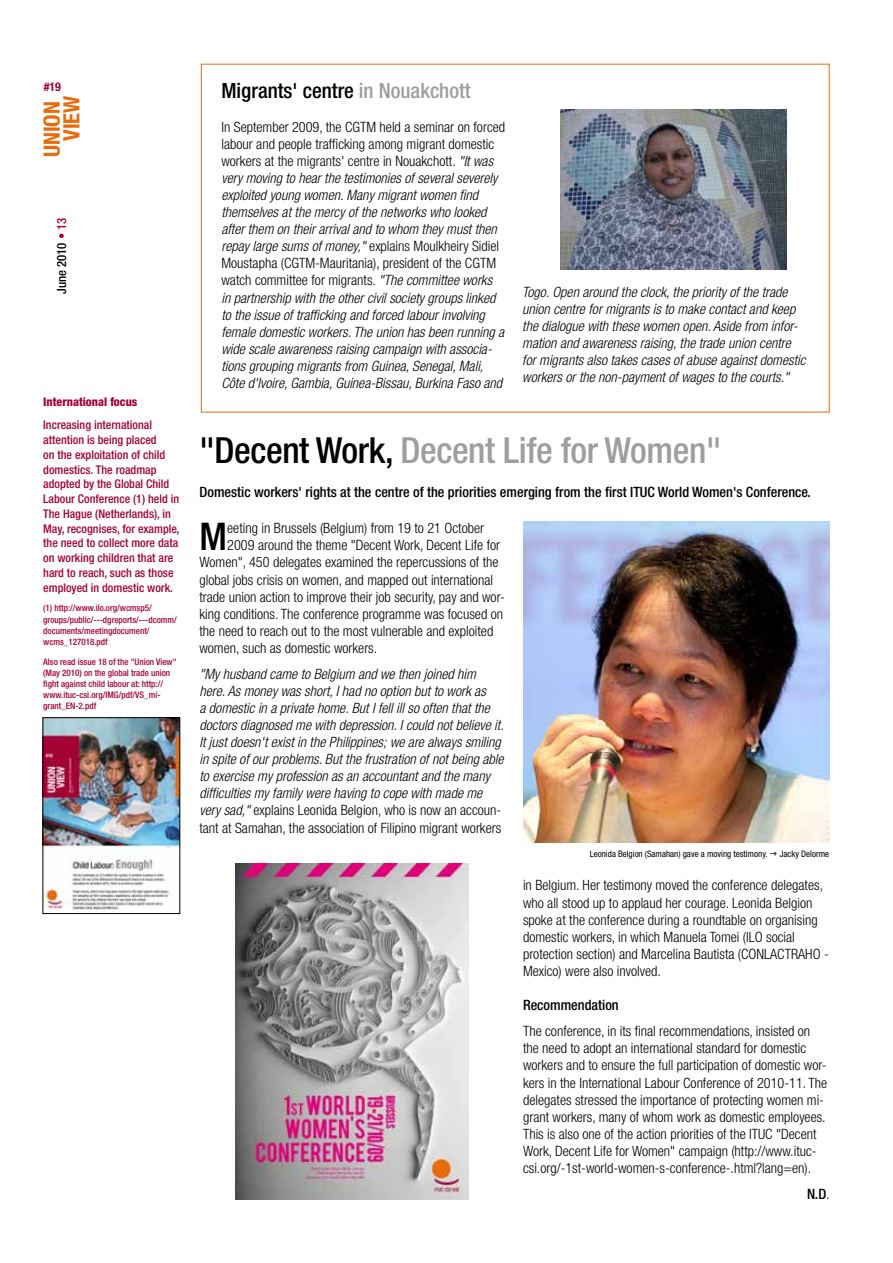
<style>
.page{position:relative;width:893px;height:1263px;background:#fff}
.page>*{position:absolute;margin:0;border:0;box-sizing:border-box;transform-origin:0 0}
.t1{font:500 condensed 38.25px "Helvetica Neue";color:#000}
.t2{font:500 condensed 36px "Helvetica Neue";letter-spacing:-.01em;color:#9c9e9f}
.t3{font:700 condensed 22.5px "Helvetica Neue";color:#eb690b}
.t4{font:700 condensed 22.5px "Helvetica Neue";color:#eb6a0a}
.t5{font:500 condensed 21px "Helvetica Neue";color:#000}
.t6{font:italic 300 condensed 14.25px/17.1px "Helvetica Neue";color:#000}
.t7{font:300 condensed 14.25px/17.1px "Helvetica Neue";color:#000}
.t8{font:500 condensed 14.25px "Helvetica Neue";color:#000}
.t9{font:500 condensed 12.75px "Helvetica Neue";color:#000}
.t10{font:500 condensed 12px/14.7px "Helvetica Neue";color:#a50133}
.t11{font:800 condensed 12px "Helvetica Neue";color:#a50133}
.t12{font:700 condensed 12px "Helvetica Neue";color:#a50133}
.t13{font:500 condensed 9px/11.1px "Helvetica Neue";color:#a50133}
.t14{font:condensed 9px "Helvetica Neue";color:#000}
.s1{color:#a50133}
.s2{color:#9c9e9f}
.s3{font-style:normal}
.s4{color:#000}
.s5{font-weight:300}
</style>
<div class="page">
<img style="left:45px;top:719px;width:133px;height:190px">
<div style="left:43px;top:717px;width:137px;height:197px;border:1px solid #000"></div>
<img style="left:523px;top:522px;width:306px;height:320px">
<img style="left:236px;top:863px;width:233px;height:336px">
<img style="left:561px;top:110px;width:226px;height:159px">
<p class="t12" style="left:44px;top:79px;width:19px">#19</p>
<h3 class="t3" style="left:38px;top:157px;width:58px;rotate:-90deg">UNION</h3>
<h3 class="t4" style="left:58px;top:141px;width:47px;rotate:-90deg">VIEW</h3>
<p class="t9" style="left:54px;top:294px;width:78px;rotate:-90deg">June 2010 <span class="s1">• 13</span></p>
<p class="t11" style="left:43px;top:394px;width:96px">International focus</p>
<p class="t10" style="left:43px;top:418px;width:138px">Increasing international attention is being placed<br>on the exploitation of child domestics. The roadmap adopted by the Global Child<br>Labour Conference (1) held in<br>The Hague (Netherlands), in<br>May, recognises, for example, the need to collect more data on working children that are hard to reach, such as those employed in domestic work.</p>
<p class="t13" style="left:43px;top:603px;width:135px">(1) http://www.ilo.org/wcmsp5/ groups/public/---dgreports/---dcomm/ documents/meetingdocument/ wcms_127018.pdf</p>
<p class="t13" style="left:43px;top:656px;width:135px">Also read issue 18 of the "Union View" (May 2010) on the global trade union fight against child labour at: http:// www.ituc-csi.org/IMG/pdf/VS_mi&shy;grant_EN-2.pdf</p>
<h3 class="t5" style="left:221px;top:78px;width:251px">Migrants' centre <span class="s2">in Nouakchott</span></h3>
<p class="t6" style="left:221px;top:118px;width:285px"><span class="s3">In September 2009, the CGTM held a seminar on forced labour and people trafficking among migrant domestic workers at the migrants' centre in Nouakchott.</span> "It was very moving to hear the testimonies of several severely exploited young women. Many migrant women find themselves at the mercy of the networks who looked after them on their arrival and to whom they must then repay large sums of money," <span class="s3">explains Moulkheiry Sidiel Moustapha (CGTM-Mauritania), president of the CGTM watch committee for migrants.</span> "The committee works<br>in partnership with the other civil society groups linked to the issue of trafficking and forced labour involving female domestic workers. The union has been running a wide scale awareness raising campaign with associa&shy;tions grouping migrants from Guinea, Senegal, Mali, Côte d'Ivoire, Gambia, Guinea-Bissau, Burkina Faso and</p>
<p class="t6" style="left:522px;top:283px;width:285px">Togo. Open around the clock, the priority of the trade union centre for migrants is to make contact and keep the dialogue with these women open. Aside from infor&shy;mation and awareness raising, the trade union centre for migrants also takes cases of abuse against domestic workers or the non-payment of wages to the courts."</p>
<h2 class="t2" style="left:199px;top:429px;width:523px"><span class="s4">"Decent Work,</span> Decent Life for Women"</h2>
<p class="t8" style="left:199px;top:483px;width:613px">Domestic workers' rights at the centre of the priorities emerging from the first ITUC World Women's Conference.</p>
<h1 class="t1" style="left:199px;top:514px;width:29px">M</h1>
<p class="t7" style="left:227px;top:520px;width:258px">eeting in Brussels (Belgium) from 19 to 21 October</p>
<p class="t7" style="left:227px;top:537px;width:274px">2009 around the theme "Decent Work, Decent Life for</p>
<p class="t7" style="left:199px;top:554px;width:301px">Women", 450 delegates examined the repercussions of the</p>
<p class="t7" style="left:199px;top:571px;width:295px">global jobs crisis on women, and mapped out international</p>
<p class="t7" style="left:199px;top:588px;width:307px">trade union action to improve their job security, pay and wor-</p>
<p class="t7" style="left:199px;top:605px;width:305px">king conditions. The conference programme was focused on</p>
<p class="t7" style="left:199px;top:622px;width:295px">the need to reach out to the most vulnerable and exploited</p>
<p class="t7" style="left:199px;top:639px;width:179px">women, such as domestic workers.</p>
<p class="t6" style="left:199px;top:665px;width:306px">"My husband came to Belgium and we then joined him here. As money was short, I had no option but to work as<br>a domestic in a private home. But I fell ill so often that the doctors diagnosed me with depression. I could not believe it.<br>It just doesn't exist in the Philippines; we are always smiling in spite of our problems. But the frustration of not being able to exercise my profession as an accountant and the many difficulties my family were having to cope with made me very sad," <span class="s3">explains Leonida Belgion, who is now an accoun&shy;tant at Samahan, the association of Filipino migrant workers</span></p>
<p class="t14" style="left:590px;top:848px;width:179px">Leonida Belgion (Samahan) gave a moving testimony.</p>
<p class="t14" style="left:780px;top:848px;width:51px">Jacky Delorme</p>
<p class="t7" style="left:523px;top:877px;width:307px">in Belgium. Her testimony moved the conference delegates, who all stood up to applaud her courage. Leonida Belgion spoke at the conference during a roundtable on organising domestic workers, in which Manuela Tomei (ILO social protection section) and Marcelina Bautista (CONLACTRAHO - Mexico) were also involved.</p>
<p class="t8" style="left:523px;top:997px;width:97px">Recommendation</p>
<p class="t7" style="left:523px;top:1022px;width:306px">The conference, in its final recommendations, insisted on the need to adopt an international standard for domestic workers and to ensure the full participation of domestic wor&shy;kers in the International Labour Conference of 2010-11. The delegates stressed the importance of protecting women mi&shy;grant workers, many of whom work as domestic employees.<br>This is also one of the action priorities of the ITUC "Decent Work, Decent Life for Women" campaign (http://www.ituc&shy;csi.org/-1st-world-women-s-conference-.html?lang=en).</p>
<p class="t8" style="left:807px;top:1185px;width:24px">N.D<span class="s5">.</span></p>
</div>
